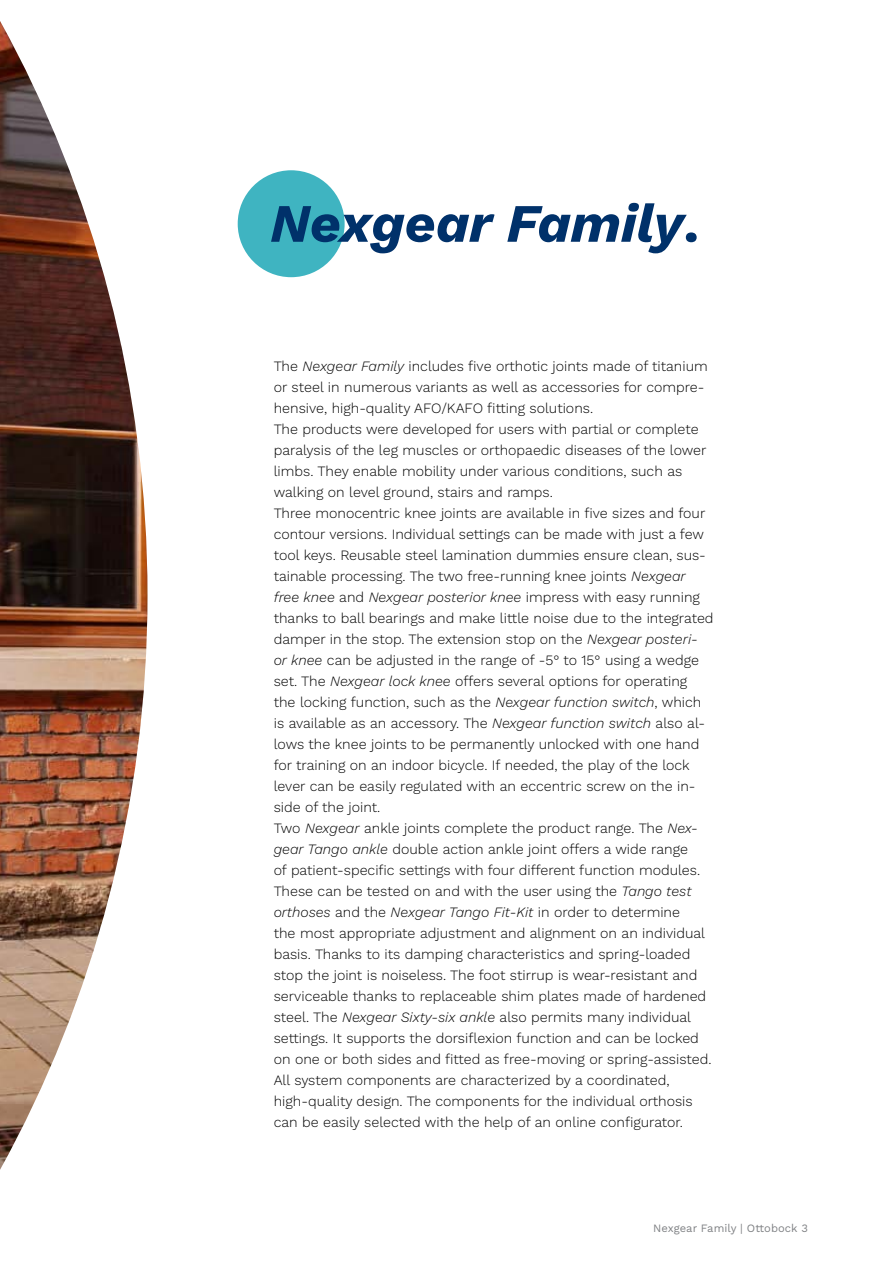
<style>
.page{position:relative;width:893px;height:1263px;background:#fff}
.page>*{position:absolute;margin:0;border:0;box-sizing:border-box;transform-origin:0 0}
.t1{font:italic 700 54px "Work Sans";letter-spacing:-.005em;color:#00316a}
.t2{font:300 14.25px/21px "Work Sans";color:#000}
.t3{font:11.25px "Work Sans";letter-spacing:.005em;color:#808285}
.s1{font-style:normal}
.s2{font-style:italic}
</style>
<div class="page">
<img style="left:0;top:21px;width:147px;height:1149px">
<div style="left:238px;top:170px;width:107px;height:107px;background:#3fb4c1;border-radius:50%"></div>
<h1 class="t1" style="left:270px;top:182px;width:430px">Nexgear Family<span class="s1">.</span></h1>
<p class="t2" style="left:274px;top:355px;width:441px">The <span class="s2">Nexgear Family</span> includes five orthotic joints made of titanium or steel in numerous variants as well as accessories for compre&shy;hensive, high-quality AFO/KAFO fitting solutions.<br>The products were developed for users with partial or complete paralysis of the leg muscles or orthopaedic diseases of the lower limbs. They enable mobility under various conditions, such as walking on level ground, stairs and ramps.<br>Three monocentric knee joints are available in five sizes and four contour versions. Individual settings can be made with just a few tool keys. Reusable steel lamination dummies ensure clean, sus&shy;tainable processing. The two free-running knee joints <span class="s2">Nexgear free knee</span> and <span class="s2">Nexgear posterior knee</span> impress with easy running thanks to ball bearings and make little noise due to the integrated damper in the stop. The extension stop on the <span class="s2">Nexgear posteri&shy;or knee</span> can be adjusted in the range of -5° to 15° using a wedge set. The <span class="s2">Nexgear lock knee</span> offers several options for operating<br>the locking function, such as the <span class="s2">Nexgear function switch</span>, which is available as an accessory. The <span class="s2">Nexgear function switch</span> also al&shy;lows the knee joints to be permanently unlocked with one hand for training on an indoor bicycle. If needed, the play of the lock lever can be easily regulated with an eccentric screw on the in&shy;side of the joint.<br>Two <span class="s2">Nexgear</span> ankle joints complete the product range. The <span class="s2">Nex&shy;gear Tango ankle</span> double action ankle joint offers a wide range<br>of patient-specific settings with four different function modules.<br>These can be tested on and with the user using the <span class="s2">Tango test orthoses</span> and the <span class="s2">Nexgear Tango Fit-Kit</span> in order to determine<br>the most appropriate adjustment and alignment on an individual basis. Thanks to its damping characteristics and spring-loaded stop the joint is noiseless. The foot stirrup is wear-resistant and serviceable thanks to replaceable shim plates made of hardened steel. The <span class="s2">Nexgear Sixty-six ankle</span> also permits many individual settings. It supports the dorsiflexion function and can be locked on one or both sides and fitted as free-moving or spring-assisted.<br>All system components are characterized by a coordinated, high-quality design. The components for the individual orthosis can be easily selected with the help of an online configurator.</p>
<p class="t3" style="left:653px;top:1219px;width:156px">Nexgear Family | Ottobock 3</p>
</div>
